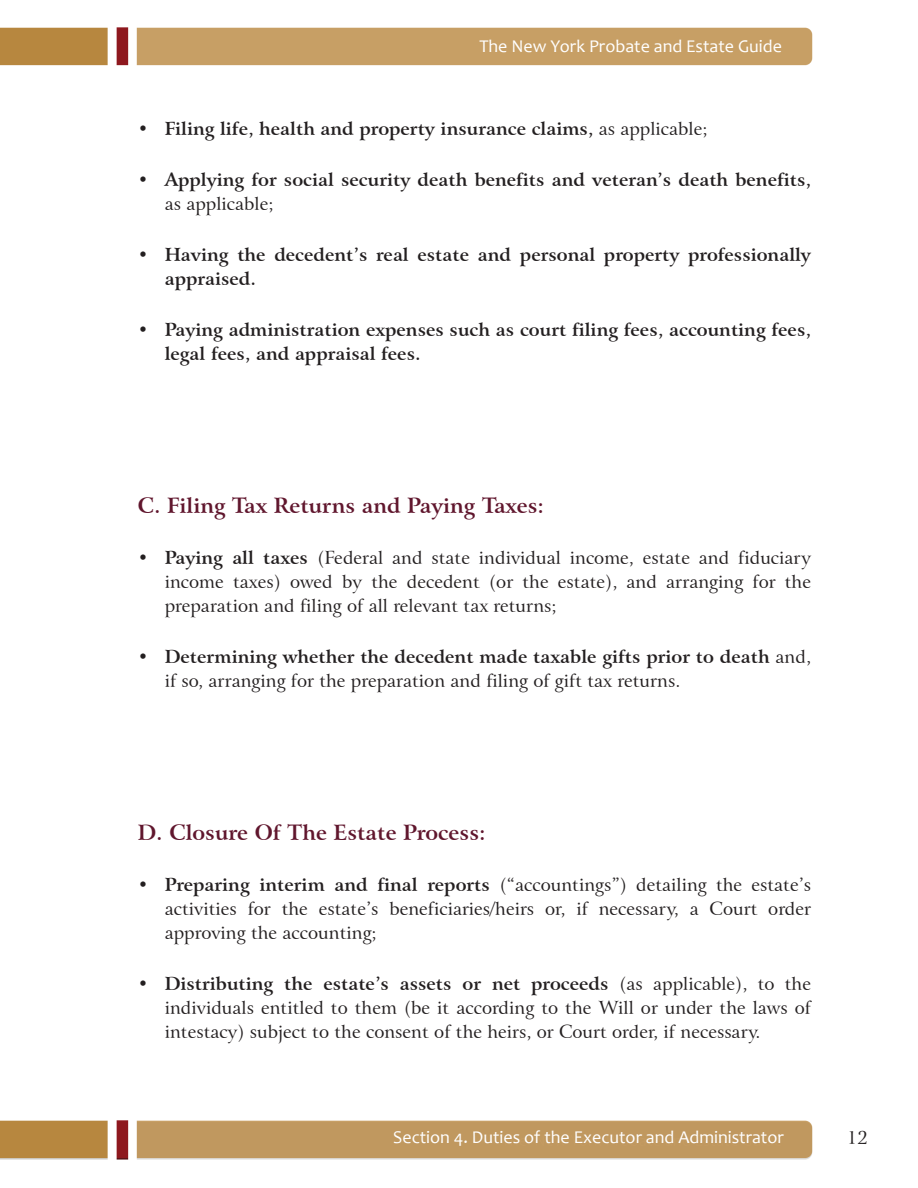
<style>
.page{position:relative;width:918px;height:1188px;background:#fff}
.page>*{position:absolute;margin:0;border:0;box-sizing:border-box;transform-origin:0 0}
.t1{font:700 21px "Arrus BT";color:#60162d}
.t2{font:18px/24px "Arrus BT";color:#231f20;text-align:justify}
.t3{font:700 18px/24px "Arrus BT";color:#231f20}
.t4{font:18px "Candara";color:#fff}
.s1{font-weight:400}
.s2{font-weight:700}
</style>
<div class="page">
<img style="left:0;top:27px;width:813px;height:1133px">
<p class="t4" style="left:479px;top:35px;width:304px">The New York Probate and Estate Guide</p>
<p class="t3" style="left:138px;top:117px;width:571px">• Filing life, health and property insurance claims, <span class="s1">as applicable;</span></p>
<p class="t3" style="left:138px;top:168px;width:675px">• Applying for social security death benefits and veteran’s death benefits,</p>
<p class="t2" style="left:165px;top:192px;width:110px">as applicable;</p>
<p class="t3" style="left:165px;top:243px;width:648px;text-indent:-27px">• Having the decedent’s real estate and personal property professionally appraised.</p>
<p class="t3" style="left:165px;top:318px;width:648px;text-indent:-27px">• Paying administration expenses such as court filing fees, accounting fees, legal fees, and appraisal fees.</p>
<p class="t1" style="left:138px;top:493px;width:408px">C. Filing Tax Returns and Paying Taxes:</p>
<p class="t2" style="left:165px;top:546px;width:648px;text-indent:-27px"><span class="s2">• Paying all taxes</span> (Federal and state individual income, estate and fiduciary income taxes) owed by the decedent (or the estate), and arranging for the preparation and filing of all relevant tax returns;</p>
<p class="t2" style="left:165px;top:645px;width:648px;text-indent:-27px"><span class="s2">• Determining whether the decedent made taxable gifts prior to death</span> and, if so, arranging for the preparation and filing of gift tax returns.</p>
<p class="t1" style="left:138px;top:820px;width:349px">D. Closure Of The Estate Process:</p>
<p class="t2" style="left:165px;top:873px;width:648px;text-indent:-27px"><span class="s2">• Preparing interim and final reports</span> (“accountings”) detailing the estate’s activities for the estate’s beneficiaries/heirs or, if necessary, a Court order approving the accounting;</p>
<p class="t2" style="left:165px;top:972px;width:648px;text-indent:-27px"><span class="s2">• Distributing the estate’s assets or net proceeds</span> (as applicable), to the individuals entitled to them (be it according to the Will or under the laws of intestacy) subject to the consent of the heirs, or Court order, if necessary.</p>
<p class="t4" style="left:393px;top:1126px;width:392px">Section 4. Duties of the Executor and Administrator</p>
<p class="t2" style="left:847px;top:1126px;width:23px">12</p>
</div>
